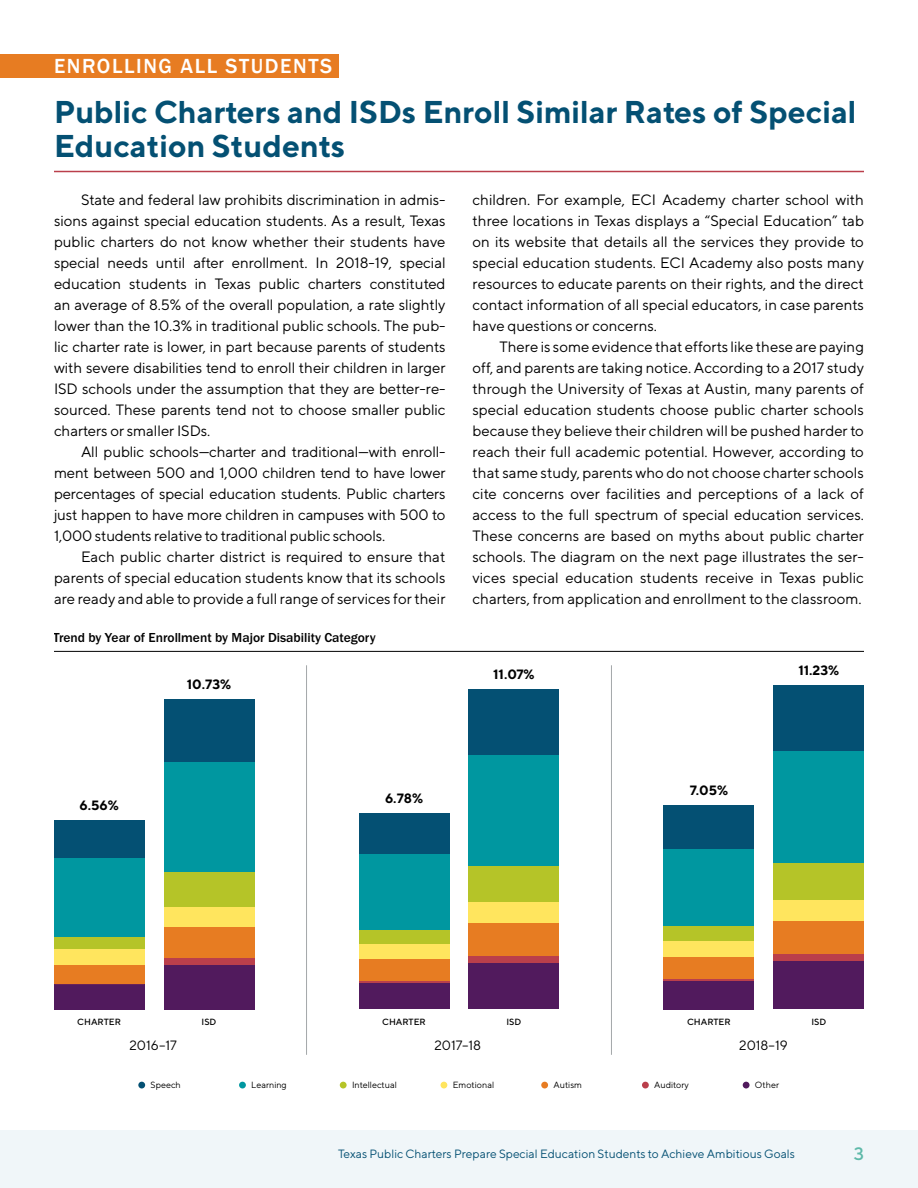
<style>
.page{position:relative;width:918px;height:1188px;background:#fff}
.page>*{position:absolute;margin:0;border:0;box-sizing:border-box;transform-origin:0 0}
.t1{font:700 31.5px/34.5px "TT Norms";color:#045073}
.t2{font:500 21px "Franklin Gothic";letter-spacing:.075em;color:#fff}
.t3{font:500 18px "TT Norms";color:#5eb9a9}
.t4{font:15px/21px "TT Norms";color:#000;text-align:justify}
.t5{font:500 13.5px "Franklin Gothic";color:#000}
.t6{font:700 13.5px "TT Norms";color:#000}
.t7{font:13.5px "TT Norms";color:#000}
.t8{font:12px "TT Norms";color:#045073}
.t9{font:9px "TT Norms";color:#000}
.t10{font:500 9px "TT Norms";color:#000}
</style>
<div class="page">
<div style="left:0;top:1130px;width:918px;height:58px;background:#f0f6f9"></div>
<div style="left:0;top:54px;width:338px;height:24px;background:#e77c22"></div>
<hr style="left:54px;top:171px;width:810px;height:1px;background:#ba3f4b">
<div style="left:54px;top:984px;width:90px;height:25px;background:#511a5d"></div>
<div style="left:54px;top:820px;width:90px;height:38px;background:#045073"></div>
<div style="left:54px;top:858px;width:90px;height:80px;background:#0097a0"></div>
<div style="left:54px;top:938px;width:90px;height:12px;background:#b5c428"></div>
<div style="left:54px;top:950px;width:90px;height:15px;background:#ffe55e"></div>
<div style="left:54px;top:965px;width:90px;height:19px;background:#e77c22"></div>
<div style="left:164px;top:965px;width:90px;height:44px;background:#511a5d"></div>
<div style="left:164px;top:699px;width:90px;height:63px;background:#045073"></div>
<div style="left:164px;top:762px;width:90px;height:111px;background:#0097a0"></div>
<div style="left:164px;top:873px;width:90px;height:34px;background:#b5c428"></div>
<div style="left:164px;top:907px;width:90px;height:20px;background:#ffe55e"></div>
<div style="left:164px;top:927px;width:90px;height:31px;background:#e77c22"></div>
<div style="left:164px;top:958px;width:90px;height:7px;background:#ba3f4b"></div>
<div style="left:359px;top:982px;width:90px;height:27px;background:#511a5d"></div>
<div style="left:359px;top:813px;width:90px;height:41px;background:#045073"></div>
<div style="left:359px;top:854px;width:90px;height:77px;background:#0097a0"></div>
<div style="left:359px;top:931px;width:90px;height:13px;background:#b5c428"></div>
<div style="left:359px;top:944px;width:90px;height:16px;background:#ffe55e"></div>
<div style="left:359px;top:960px;width:90px;height:21px;background:#e77c22"></div>
<hr style="left:359px;top:981px;width:90px;height:1px;background:#ba3f4b">
<div style="left:469px;top:963px;width:90px;height:46px;background:#511a5d"></div>
<div style="left:469px;top:689px;width:90px;height:66px;background:#045073"></div>
<div style="left:469px;top:755px;width:90px;height:111px;background:#0097a0"></div>
<div style="left:469px;top:866px;width:90px;height:36px;background:#b5c428"></div>
<div style="left:469px;top:902px;width:90px;height:21px;background:#ffe55e"></div>
<div style="left:469px;top:923px;width:90px;height:33px;background:#e77c22"></div>
<div style="left:469px;top:956px;width:90px;height:7px;background:#ba3f4b"></div>
<div style="left:664px;top:981px;width:90px;height:28px;background:#511a5d"></div>
<div style="left:664px;top:805px;width:90px;height:44px;background:#045073"></div>
<div style="left:664px;top:849px;width:90px;height:77px;background:#0097a0"></div>
<div style="left:664px;top:926px;width:90px;height:15px;background:#b5c428"></div>
<div style="left:664px;top:941px;width:90px;height:16px;background:#ffe55e"></div>
<div style="left:664px;top:957px;width:90px;height:23px;background:#e77c22"></div>
<hr style="left:664px;top:980px;width:90px;height:1px;background:#ba3f4b">
<div style="left:774px;top:961px;width:90px;height:48px;background:#511a5d"></div>
<div style="left:774px;top:685px;width:90px;height:66px;background:#045073"></div>
<div style="left:774px;top:751px;width:90px;height:113px;background:#0097a0"></div>
<div style="left:774px;top:864px;width:90px;height:36px;background:#b5c428"></div>
<div style="left:774px;top:900px;width:90px;height:21px;background:#ffe55e"></div>
<div style="left:774px;top:921px;width:90px;height:34px;background:#e77c22"></div>
<div style="left:774px;top:955px;width:90px;height:6px;background:#ba3f4b"></div>
<hr style="left:306px;top:665px;width:1px;height:390px;background:#a3a7a9">
<hr style="left:611px;top:665px;width:1px;height:390px;background:#a3a7a9">
<div style="left:138px;top:1082px;width:7px;height:6px;background:#045073;border-radius:50%"></div>
<div style="left:340px;top:1082px;width:7px;height:6px;background:#b5c428;border-radius:50%"></div>
<div style="left:541px;top:1082px;width:7px;height:6px;background:#e77c22;border-radius:50%"></div>
<div style="left:239px;top:1082px;width:7px;height:6px;background:#0097a0;border-radius:50%"></div>
<svg style="left:441px;top:1082px;width:6px;height:6px"></svg>
<div style="left:642px;top:1082px;width:7px;height:6px;background:#ba3f4b;border-radius:50%"></div>
<div style="left:743px;top:1082px;width:7px;height:6px;background:#511a5d;border-radius:50%"></div>
<h2 class="t2" style="left:54px;top:53px;width:280px">ENROLLING ALL STUDENTS</h2>
<h1 class="t1" style="left:54px;top:94px;width:804px">Public Charters and ISDs Enroll Similar Rates of Special<br>Education Students</h1>
<p class="t4" style="left:54px;top:189px;width:393px;text-indent:27px">State and federal law prohibits discrimination in admis&shy;sions against special education students. As a result, Texas public charters do not know whether their students have special needs until after enrollment. In 2018-19, special education students in Texas public charters constituted an average of 8.5% of the overall population, a rate slightly lower than the 10.3% in traditional public schools. The pub&shy;lic charter rate is lower, in part because parents of students with severe disabilities tend to enroll their children in larger ISD schools under the assumption that they are better-re&shy;sourced. These parents tend not to choose smaller public charters or smaller ISDs.</p>
<p class="t4" style="left:54px;top:441px;width:393px;text-indent:27px">All public schools—charter and traditional—with enroll&shy;ment between 500 and 1,000 children tend to have lower percentages of special education students. Public charters just happen to have more children in campuses with 500 to 1,000 students relative to traditional public schools.</p>
<p class="t4" style="left:54px;top:546px;width:393px;text-indent:27px">Each public charter district is required to ensure that parents of special education students know that its schools are ready and able to provide a full range of services for their</p>
<p class="t4" style="left:472px;top:189px;width:393px">children. For example, ECI Academy charter school with three locations in Texas displays a “Special Education” tab on its website that details all the services they provide to special education students. ECI Academy also posts many resources to educate parents on their rights, and the direct contact information of all special educators, in case parents have questions or concerns.</p>
<p class="t4" style="left:472px;top:336px;width:393px;text-indent:27px">There is some evidence that efforts like these are paying off, and parents are taking notice. According to a 2017 study through the University of Texas at Austin, many parents of special education students choose public charter schools because they believe their children will be pushed harder to reach their full academic potential. However, according to that same study, parents who do not choose charter schools cite concerns over facilities and perceptions of a lack of access to the full spectrum of special education services.<br>These concerns are based on myths about public charter schools. The diagram on the next page illustrates the ser&shy;vices special education students receive in Texas public charters, from application and enrollment to the classroom.</p>
<p class="t5" style="left:53px;top:629px;width:324px">Trend by Year of Enrollment by Major Disability Category</p>
<p class="t6" style="left:187px;top:676px;width:46px">10.73%</p>
<p class="t6" style="left:79px;top:796px;width:41px">6.56%</p>
<p class="t6" style="left:385px;top:790px;width:40px">6.78%</p>
<p class="t6" style="left:493px;top:666px;width:43px">11.07%</p>
<p class="t10" style="left:77px;top:1017px;width:45px">CHARTER</p>
<p class="t10" style="left:202px;top:1017px;width:16px">ISD</p>
<p class="t7" style="left:129px;top:1037px;width:49px">2016–17</p>
<p class="t10" style="left:382px;top:1017px;width:45px">CHARTER</p>
<p class="t10" style="left:506px;top:1017px;width:16px">ISD</p>
<p class="t7" style="left:434px;top:1037px;width:48px">2017–18</p>
<p class="t6" style="left:690px;top:782px;width:40px">7.05%</p>
<p class="t6" style="left:798px;top:662px;width:42px">11.23%</p>
<p class="t10" style="left:687px;top:1017px;width:45px">CHARTER</p>
<p class="t10" style="left:811px;top:1017px;width:16px">ISD</p>
<p class="t7" style="left:739px;top:1037px;width:50px">2018–19</p>
<p class="t9" style="left:151px;top:1079px;width:32px">Speech</p>
<p class="t9" style="left:251px;top:1079px;width:37px">Learning</p>
<p class="t9" style="left:352px;top:1079px;width:46px">Intellectual</p>
<p class="t9" style="left:453px;top:1079px;width:43px">Emotional</p>
<p class="t9" style="left:554px;top:1079px;width:30px">Autism</p>
<p class="t9" style="left:654px;top:1079px;width:36px">Auditory</p>
<p class="t9" style="left:755px;top:1079px;width:26px">Other</p>
<p class="t8" style="left:338px;top:1146px;width:458px">Texas Public Charters Prepare Special Education Students to Achieve Ambitious Goals</p>
<p class="t3" style="left:854px;top:1142px;width:12px">3</p>
</div>
